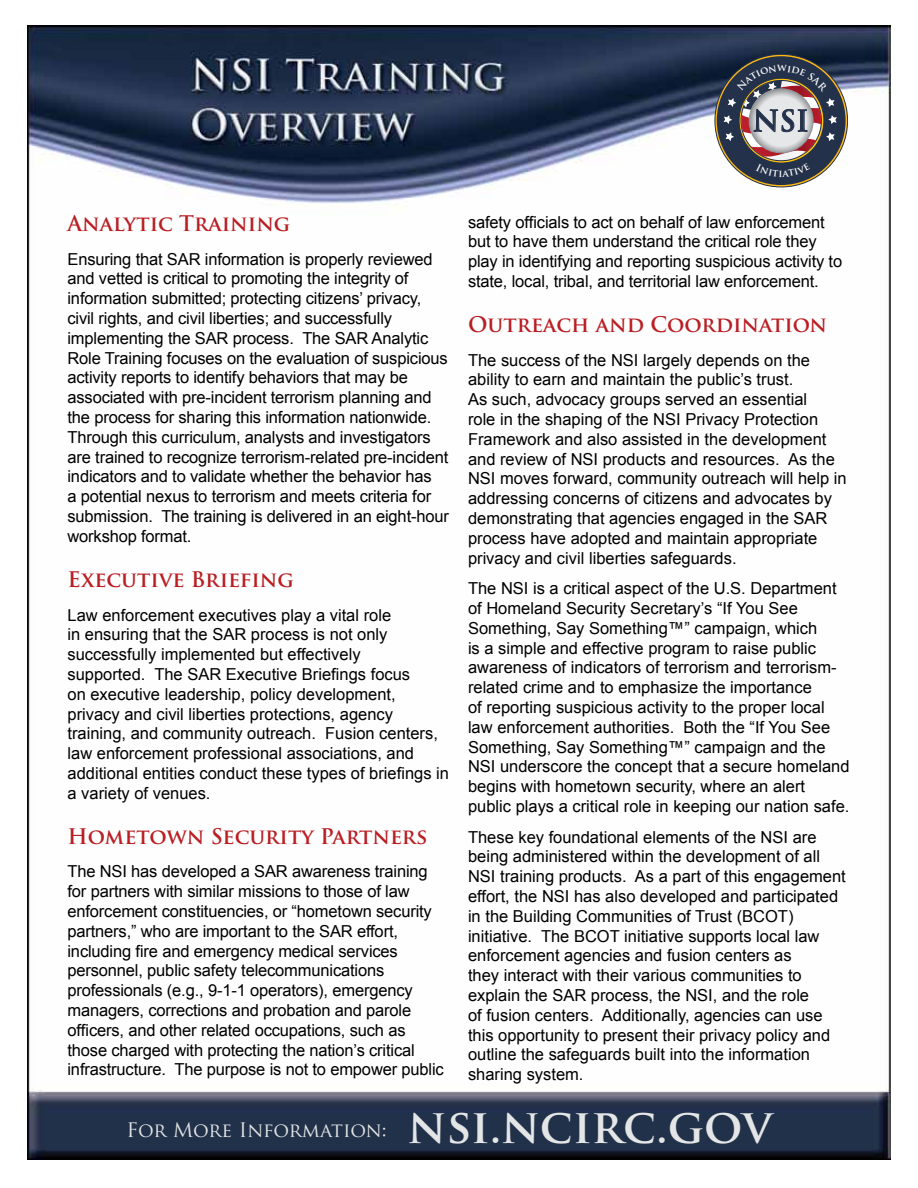
<style>
.page{position:relative;width:918px;height:1188px;background:#fff}
.page>*{position:absolute;margin:0;border:0;box-sizing:border-box;transform-origin:0 0}
.t1{font:700 28.35px "Trajan Pro";color:#24314a}
.subhead_one{font:700 21px "Trajan Pro";color:#b91e23}
.chart_text_2{font:19.5px "Trajan Pro";color:#e4e5e6}
.body_text{font:16.5px/19.8px "Arial";color:#000}
.s1{font-weight:700;font-size:46.5px}
</style>
<div class="page">
<img style="left:27px;top:26px;width:864px;height:1134px">
<svg style="left:715px;top:54px;width:133px;height:133px"></svg>
<div style="left:717px;top:56px;width:129px;height:129px;background:#24314a;border-radius:50%"></div>
<svg style="left:724px;top:54px;width:113px;height:103px"></svg>
<p class="t1" style="left:753px;top:103px;width:58px">NSI</p>
<p class="subhead_one" style="left:68px;top:211px;width:224px">Analytic Training</p>
<p class="body_text" style="left:68px;top:249px;width:383px">Ensuring that SAR information is properly reviewed and vetted is critical to promoting the integrity of information submitted; protecting citizens’ privacy, civil rights, and civil liberties; and successfully implementing the SAR process. The SAR Analytic Role Training focuses on the evaluation of suspicious activity reports to identify behaviors that may be associated with pre-incident terrorism planning and the process for sharing this information nationwide.<br>Through this curriculum, analysts and investigators are trained to recognize terrorism-related pre-incident indicators and to validate whether the behavior has<br>a potential nexus to terrorism and meets criteria for submission. The training is delivered in an eight-hour workshop format.</p>
<p class="subhead_one" style="left:68px;top:567px;width:228px">Executive Briefing</p>
<p class="body_text" style="left:68px;top:605px;width:383px">Law enforcement executives play a vital role<br>in ensuring that the SAR process is not only successfully implemented but effectively<br>supported. The SAR Executive Briefings focus<br>on executive leadership, policy development, privacy and civil liberties protections, agency training, and community outreach. Fusion centers, law enforcement professional associations, and additional entities conduct these types of briefings in a variety of venues.</p>
<p class="subhead_one" style="left:68px;top:824px;width:361px">Hometown Security Partners</p>
<p class="body_text" style="left:68px;top:862px;width:378px">The NSI has developed a SAR awareness training for partners with similar missions to those of law enforcement constituencies, or “hometown security partners,” who are important to the SAR effort, including fire and emergency medical services personnel, public safety telecommunications professionals (e.g., 9-1-1 operators), emergency managers, corrections and probation and parole officers, and other related occupations, such as those charged with protecting the nation’s critical infrastructure. The purpose is not to empower public</p>
<p class="body_text" style="left:468px;top:212px;width:376px">safety officials to act on behalf of law enforcement but to have them understand the critical role they play in identifying and reporting suspicious activity to state, local, tribal, and territorial law enforcement.</p>
<p class="subhead_one" style="left:468px;top:312px;width:361px">Outreach and Coordination</p>
<p class="body_text" style="left:468px;top:350px;width:380px">The success of the NSI largely depends on the ability to earn and maintain the public’s trust.<br>As such, advocacy groups served an essential<br>role in the shaping of the NSI Privacy Protection Framework and also assisted in the development and review of NSI products and resources. As the NSI moves forward, community outreach will help in addressing concerns of citizens and advocates by demonstrating that agencies engaged in the SAR process have adopted and maintain appropriate privacy and civil liberties safeguards.</p>
<p class="body_text" style="left:468px;top:579px;width:383px">The NSI is a critical aspect of the U.S. Department of Homeland Security Secretary’s “If You See Something, Say Something™” campaign, which<br>is a simple and effective program to raise public awareness of indicators of terrorism and terrorism&shy;related crime and to emphasize the importance<br>of reporting suspicious activity to the proper local law enforcement authorities. Both the “If You See Something, Say Something™” campaign and the NSI underscore the concept that a secure homeland begins with hometown security, where an alert public plays a critical role in keeping our nation safe.</p>
<p class="body_text" style="left:468px;top:827px;width:379px">These key foundational elements of the NSI are being administered within the development of all NSI training products. As a part of this engagement effort, the NSI has also developed and participated in the Building Communities of Trust (BCOT) initiative. The BCOT initiative supports local law enforcement agencies and fusion centers as<br>they interact with their various communities to explain the SAR process, the NSI, and the role<br>of fusion centers. Additionally, agencies can use this opportunity to present their privacy policy and outline the safeguards built into the information sharing system.</p>
<p class="chart_text_2" style="left:127px;top:1117px;width:647px">For More Information: <span class="s1">nsi.ncirc.gov</span></p>
</div>
